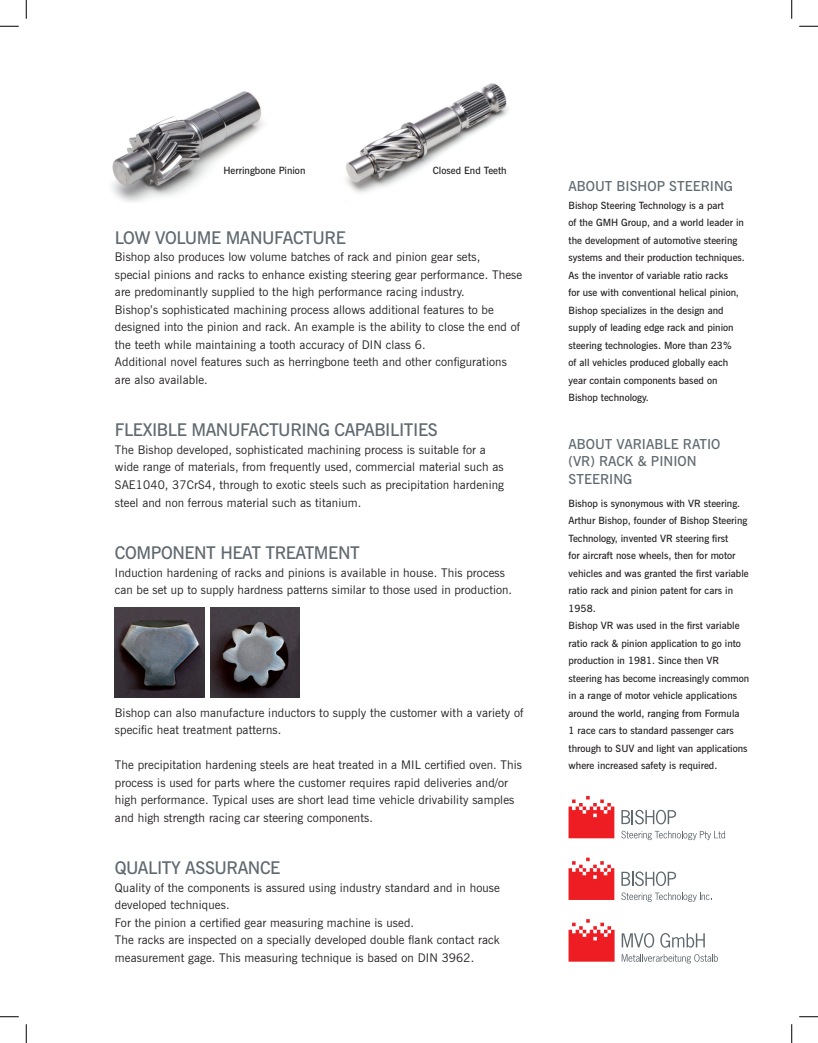
<style>
.page{position:relative;width:818px;height:1043px;background:#fff}
.page>*{position:absolute;margin:0;border:0;box-sizing:border-box;transform-origin:0 0}
.t1{font:600 17.5px "News Gothic BT";letter-spacing:-.025em;color:#5f696f}
.t2{font:600 13.75px/17.5px "News Gothic BT";color:#5f696f}
.t3{font:11.88px/17.5px "News Gothic BT";letter-spacing:.01em;color:#231f20}
.t4{font:600 10px/17.5px "News Gothic BT";color:#231f20}
</style>
<div class="page">
<svg style="left:621px;top:830px;width:104px;height:10px"></svg>
<svg style="left:621px;top:809px;width:55px;height:15px"></svg>
<svg style="left:568px;top:796px;width:46px;height:42px"></svg>
<svg style="left:621px;top:892px;width:89px;height:9px"></svg>
<svg style="left:621px;top:871px;width:55px;height:15px"></svg>
<svg style="left:568px;top:857px;width:46px;height:43px"></svg>
<svg style="left:621px;top:954px;width:96px;height:9px"></svg>
<svg style="left:621px;top:933px;width:33px;height:14px"></svg>
<svg style="left:660px;top:933px;width:44px;height:14px"></svg>
<svg style="left:568px;top:919px;width:46px;height:42px"></svg>
<img style="left:346px;top:83px;width:163px;height:110px">
<img style="left:210px;top:607px;width:90px;height:90px">
<img style="left:115px;top:607px;width:89px;height:90px">
<img style="left:112px;top:91px;width:151px;height:111px">
<svg style="left:0;top:25px;width:19px;height:2px"></svg>
<svg style="left:799px;top:25px;width:19px;height:2px"></svg>
<svg style="left:0;top:1016px;width:19px;height:1px"></svg>
<svg style="left:799px;top:1016px;width:19px;height:1px"></svg>
<svg style="left:25px;top:0;width:2px;height:19px"></svg>
<svg style="left:25px;top:1024px;width:2px;height:18px"></svg>
<svg style="left:791px;top:0;width:1px;height:19px"></svg>
<svg style="left:791px;top:1024px;width:1px;height:18px"></svg>
<p class="t4" style="left:223px;top:161px;width:84px">Herringbone Pinion</p>
<p class="t4" style="left:433px;top:161px;width:75px">Closed End Teeth</p>
<h1 class="t1" style="left:115px;top:227px;width:232px">Low Volum e Manufactur e</h1>
<p class="t3" style="left:115px;top:248px;width:409px">Bishop also produces low volume batches of rack and pinion gear sets,<br>special pinions and racks to enhance existing steering gear performance. These are predominantly supplied to the high performance racing industry.<br>Bishop’s sophisticated machining process allows additional features to be designed into the pinion and rack. An example is the ability to close the end of the teeth while maintaining a tooth accuracy of DIN class 6.<br>Additional novel features such as herringbone teeth and other configurations are also available.</p>
<h1 class="t1" style="left:115px;top:419px;width:231px">Flexible Manufacturing Capa</h1>
<h1 class="t1" style="left:374px;top:419px;width:63px">bilities</h1>
<p class="t3" style="left:115px;top:441px;width:390px">The Bishop developed, sophisticated machining process is suitable for a wide range of materials, from frequently used, commercial material such as SAE1040, 37CrS4, through to exotic steels such as precipitation hardening steel and non ferrous material such as titanium.</p>
<h1 class="t1" style="left:115px;top:542px;width:246px">Component H eat Treatm ent</h1>
<p class="t3" style="left:115px;top:563px;width:398px">Induction hardening of racks and pinions is available in house. This process can be set up to supply hardness patterns similar to those used in production.</p>
<p class="t3" style="left:115px;top:703px;width:410px">Bishop can also manufacture inductors to supply the customer with a variety of specific heat treatment patterns.</p>
<p class="t3" style="left:115px;top:756px;width:408px">The precipitation hardening steels are heat treated in a M IL certified oven. This process is used for parts where the customer requires rapid deliveries and/or high performance. Typical uses are short lead time vehicle drivability samples and high strength racing car steering components.</p>
<h1 class="t1" style="left:115px;top:857px;width:92px">Quality Assura</h1>
<h1 class="t1" style="left:248px;top:857px;width:34px">nce</h1>
<p class="t3" style="left:115px;top:878px;width:386px">Quality of the components is assured using industry standard and in house developed techniques.<br>For the pinion a certified gear measuring machine is used.<br>The racks are inspected on a specially developed double flank contact rack measurement gage. This measuring technique is based on DIN 3962.</p>
<p class="t2" style="left:568px;top:178px;width:164px">About Bishop Steering</p>
<p class="t4" style="left:568px;top:196px;width:178px">Bishop Steering Technology is a part<br>of the GMH Group, and a world leader in the development of automotive steering systems and their production techniques.<br>As the inventor of variable ratio racks<br>for use with conventional helical pinion, Bishop specializes in the design and supply of leading edge rack and pinion steering technologies. More than 23%<br>of all vehicles produced globally each year contain components based on Bishop technology.</p>
<p class="t2" style="left:568px;top:435px;width:153px">About Var iable Ratio (VR) Rack &amp; Pinion<br>Steering</p>
<p class="t4" style="left:568px;top:494px;width:182px">Bishop is synonymous with VR steering.<br>Arthur Bishop, founder of Bishop Steering Technology, invented VR steering first<br>for aircraft nose wheels, then for motor vehicles and was granted the first variable ratio rack and pinion patent for cars in 1958.<br>Bishop VR was used in the first variable ratio rack &amp; pinion application to go into production in 1981. Since then VR steering has become increasingly common in a range of motor vehicle applications around the world, ranging from Formula<br>1 race cars to standard passenger cars through to SUV and light van applications where increased safety is required.</p>
</div>
